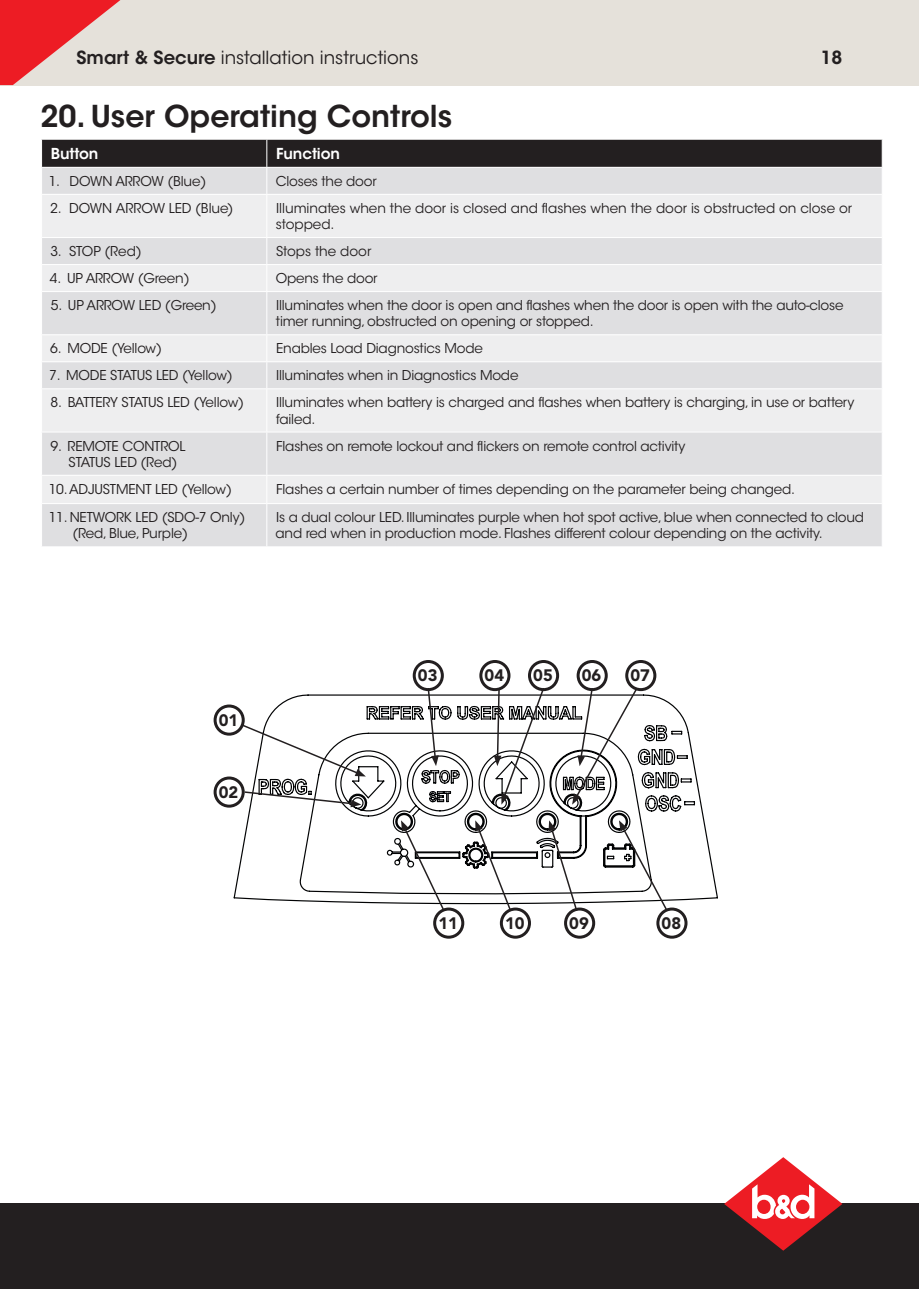
<style>
.page{position:relative;width:919px;height:1289px;background:#fff}
.page>*{position:absolute;margin:0;border:0;box-sizing:border-box;transform-origin:0 0}
.t1{font:600 30px "ITC Avant Garde Std";color:#231f20}
.t2{font:18px "ITC Avant Garde Std";color:#231f20}
.t3{font:600 18px "ITC Avant Garde Std";color:#231f20}
.t4{font:900 16.5px "Avenir LT";color:#231f20}
.t5{font:600 15px "ITC Avant Garde Std";letter-spacing:-.005em;color:#fff}
.t6{font:13.5px/16.2px "ITC Avant Garde Std";letter-spacing:-.015em;color:#231f20}
.s1{font-weight:600}
</style>
<div class="page">
<div style="left:0;top:1203px;width:918px;height:85px;background:#231f20"></div>
<svg style="left:724px;top:1157px;width:118px;height:93px"></svg>
<div style="left:0;top:0;width:918px;height:85px;background:#e5e1da"></div>
<svg style="left:0;top:0;width:120px;height:85px"></svg>
<svg style="left:233px;top:694px;width:485px;height:210px"></svg>
<div style="left:528px;top:660px;width:31px;height:31px;border:3px solid #231f20;border-radius:50%"></div>
<div style="left:576px;top:660px;width:31px;height:31px;border:3px solid #231f20;border-radius:50%"></div>
<div style="left:625px;top:660px;width:31px;height:31px;border:3px solid #231f20;border-radius:50%"></div>
<div style="left:213px;top:704px;width:32px;height:31px;border:3px solid #231f20;border-radius:50%"></div>
<div style="left:213px;top:776px;width:32px;height:31px;border:3px solid #231f20;border-radius:50%"></div>
<div style="left:412px;top:660px;width:32px;height:31px;border:3px solid #231f20;border-radius:50%"></div>
<div style="left:479px;top:660px;width:31px;height:31px;border:3px solid #231f20;border-radius:50%"></div>
<div style="left:42px;top:504px;width:839px;height:42px;background:#dfdfe1"></div>
<svg style="left:42px;top:195px;width:839px;height:308px;background:#e7e7e8"></svg>
<hr style="left:266px;top:195px;width:1px;height:42px;background:#fff">
<hr style="left:267px;top:237px;width:615px;height:1px;background:#fff">
<hr style="left:267px;top:264px;width:615px;height:1px;background:#fff">
<svg style="left:266px;top:238px;width:1px;height:53px"></svg>
<svg style="left:881px;top:238px;width:1px;height:53px"></svg>
<hr style="left:267px;top:291px;width:615px;height:1px;background:#fff">
<hr style="left:266px;top:292px;width:1px;height:42px;background:#fff">
<hr style="left:267px;top:334px;width:615px;height:1px;background:#fff">
<hr style="left:267px;top:361px;width:615px;height:1px;background:#fff">
<svg style="left:266px;top:335px;width:1px;height:53px"></svg>
<svg style="left:881px;top:336px;width:1px;height:52px"></svg>
<hr style="left:267px;top:388px;width:615px;height:1px;background:#fff">
<hr style="left:266px;top:389px;width:1px;height:42px;background:#fff">
<hr style="left:267px;top:431px;width:615px;height:1px;background:#fff">
<hr style="left:266px;top:432px;width:1px;height:43px;background:#fff">
<hr style="left:267px;top:475px;width:615px;height:1px;background:#fff">
<svg style="left:266px;top:476px;width:1px;height:27px"></svg>
<svg style="left:881px;top:476px;width:1px;height:27px"></svg>
<hr style="left:266px;top:504px;width:1px;height:42px;background:#fff">
<svg style="left:41px;top:139px;width:841px;height:55px;background:#838183"></svg>
<hr style="left:41px;top:237px;width:226px;height:1px;background:#fff">
<hr style="left:41px;top:264px;width:226px;height:1px;background:#fff">
<hr style="left:41px;top:291px;width:226px;height:1px;background:#fff">
<hr style="left:41px;top:334px;width:226px;height:1px;background:#fff">
<hr style="left:41px;top:361px;width:226px;height:1px;background:#fff">
<hr style="left:41px;top:388px;width:226px;height:1px;background:#fff">
<hr style="left:41px;top:431px;width:226px;height:1px;background:#fff">
<hr style="left:41px;top:475px;width:226px;height:1px;background:#fff">
<svg style="left:240px;top:723px;width:126px;height:53px"></svg>
<svg style="left:243px;top:790px;width:118px;height:17px"></svg>
<svg style="left:426px;top:686px;width:13px;height:80px"></svg>
<svg style="left:493px;top:686px;width:52px;height:118px"></svg>
<svg style="left:572px;top:686px;width:67px;height:118px"></svg>
<div style="left:656px;top:907px;width:31px;height:31px;border:3px solid #231f20;border-radius:50%"></div>
<div style="left:564px;top:907px;width:31px;height:31px;border:3px solid #231f20;border-radius:50%"></div>
<div style="left:500px;top:907px;width:31px;height:31px;border:3px solid #231f20;border-radius:50%"></div>
<div style="left:433px;top:907px;width:31px;height:31px;border:3px solid #231f20;border-radius:50%"></div>
<svg style="left:619px;top:820px;width:49px;height:92px"></svg>
<svg style="left:548px;top:820px;width:30px;height:92px"></svg>
<svg style="left:475px;top:820px;width:37px;height:92px"></svg>
<svg style="left:401px;top:820px;width:45px;height:92px"></svg>
<h2 class="t2" style="left:77px;top:46px;width:343px"><span class="s1">Smart &amp; Secure</span> installation instructions</h2>
<h2 class="t3" style="left:820px;top:46px;width:23px">18</h2>
<h1 class="t1" style="left:40px;top:97px;width:413px">20. User Operating Controls</h1>
<p class="t5" style="left:51px;top:144px;width:49px">Button</p>
<p class="t5" style="left:276px;top:144px;width:66px">Function</p>
<p class="t6" style="left:49px;top:173px;width:159px">1. DOWN ARROW (Blue)</p>
<p class="t6" style="left:276px;top:173px;width:102px">Closes the door</p>
<p class="t6" style="left:50px;top:200px;width:185px">2. DOWN ARROW LED (Blue)</p>
<p class="t6" style="left:276px;top:200px;width:578px">Illuminates when the door is closed and flashes when the door is obstructed on close or stopped.</p>
<p class="t6" style="left:50px;top:243px;width:93px">3. STOP (Red)</p>
<p class="t6" style="left:276px;top:243px;width:97px">Stops the door</p>
<p class="t6" style="left:50px;top:270px;width:141px">4. UP ARROW (Green)</p>
<p class="t6" style="left:276px;top:270px;width:103px">Opens the door</p>
<p class="t6" style="left:51px;top:297px;width:167px">5. UP ARROW LED (Green)</p>
<p class="t6" style="left:276px;top:297px;width:569px">Illuminates when the door is open and flashes when the door is open with the auto-close timer running, obstructed on opening or stopped.</p>
<p class="t6" style="left:50px;top:340px;width:113px">6. MODE (Yellow)</p>
<p class="t6" style="left:276px;top:340px;width:208px">Enables Load Diagnostics Mode</p>
<p class="t6" style="left:49px;top:367px;width:185px">7. MODE STATUS LED (Yellow)</p>
<p class="t6" style="left:276px;top:367px;width:244px">Illuminates when in Diagnostics Mode</p>
<p class="t6" style="left:51px;top:394px;width:195px">8. BATTERY STATUS LED (Yellow)</p>
<p class="t6" style="left:276px;top:394px;width:579px">Illuminates when battery is charged and flashes when battery is charging, in use or battery failed.</p>
<p class="t6" style="left:69px;top:438px;width:118px;text-indent:-18px">9. REMOTE CONTROL<br>STATUS LED (Red)</p>
<p class="t6" style="left:276px;top:438px;width:410px">Flashes on remote lockout and flickers on remote control activity</p>
<p class="t6" style="left:49px;top:481px;width:185px">10. ADJUSTMENT LED (Yellow)</p>
<p class="t6" style="left:276px;top:481px;width:520px">Flashes a certain number of times depending on the parameter being changed.</p>
<p class="t6" style="left:72px;top:509px;width:174px;text-indent:-24px">11. NETWORK LED (SDO-7 Only) (Red, Blue, Purple)</p>
<p class="t6" style="left:275px;top:509px;width:590px">Is a dual colour LED. Illuminates purple when hot spot active, blue when connected to cloud and red when in production mode. Flashes different colour depending on the activity.</p>
<p class="t4" style="left:219px;top:710px;width:21px">01</p>
<p class="t4" style="left:219px;top:782px;width:21px">02</p>
<p class="t4" style="left:418px;top:665px;width:21px">03</p>
<p class="t4" style="left:484px;top:665px;width:21px">04</p>
<p class="t4" style="left:533px;top:665px;width:21px">05</p>
<p class="t4" style="left:582px;top:665px;width:21px">06</p>
<p class="t4" style="left:630px;top:665px;width:21px">07</p>
<p class="t4" style="left:438px;top:913px;width:21px">11</p>
<p class="t4" style="left:505px;top:913px;width:21px">10</p>
<p class="t4" style="left:569px;top:913px;width:21px">09</p>
<p class="t4" style="left:661px;top:913px;width:21px">08</p>
</div>
